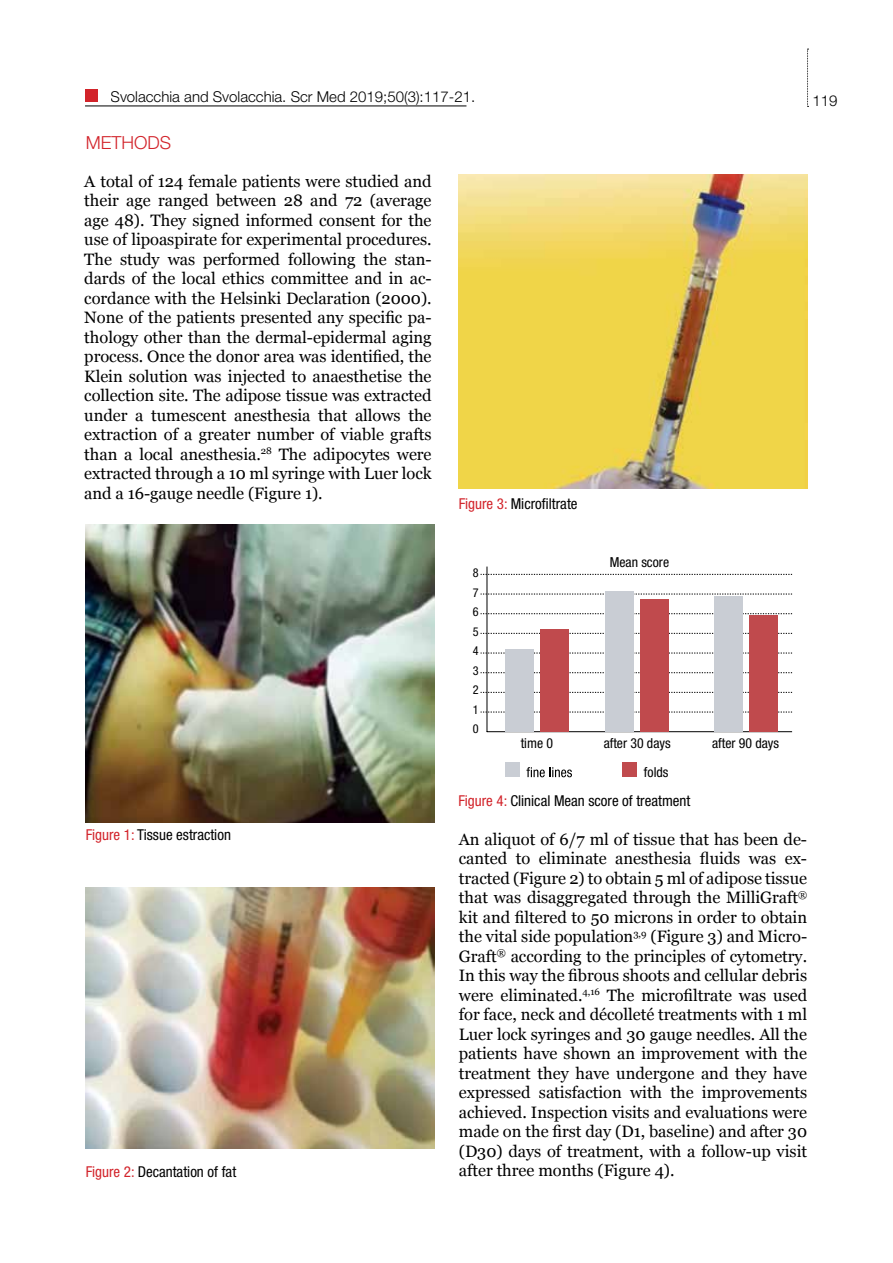
<style>
.page{position:relative;width:893px;height:1263px;background:#fff}
.page>*{position:absolute;margin:0;border:0;box-sizing:border-box;transform-origin:0 0}
.t1{font:300 18px "Helvetica Neue LT Pro";color:#d2232a}
.t2{font:16.5px/19.5px "Georgia";letter-spacing:-.005em;color:#000;text-align:justify}
.t3{font:condensed 15px "Helvetica Neue LT Pro";color:#000}
.t4{font:300 15px "Helvetica Neue LT Pro";color:#000}
.t5{font:condensed 13.8px "Helvetica Neue LT Pro";color:#000}
.t6{font:condensed 12.3px/19.5px "Helvetica Neue LT Pro";color:#000;text-align:justify}
.s1{color:#d2232a}
</style>
<div class="page">
<svg style="left:807px;top:49px;width:1px;height:58px"></svg>
<img style="left:86px;top:525px;width:348px;height:297px">
<img style="left:86px;top:887px;width:348px;height:261px">
<img style="left:459px;top:174px;width:348px;height:314px">
<svg style="left:480px;top:566px;width:313px;height:212px"></svg>
<hr style="left:487px;top:566px;width:1px;height:166px;background:#000">
<hr style="left:487px;top:731px;width:305px;height:1px;background:#000">
<svg style="left:481px;top:712px;width:311px;height:1px"></svg>
<svg style="left:481px;top:692px;width:311px;height:1px"></svg>
<svg style="left:481px;top:672px;width:311px;height:1px"></svg>
<svg style="left:481px;top:653px;width:311px;height:1px"></svg>
<svg style="left:481px;top:633px;width:311px;height:1px"></svg>
<svg style="left:481px;top:613px;width:311px;height:1px"></svg>
<svg style="left:481px;top:594px;width:311px;height:1px"></svg>
<svg style="left:481px;top:574px;width:311px;height:1px"></svg>
<svg style="left:526px;top:767px;width:46px;height:10px"></svg>
<div style="left:505px;top:649px;width:29px;height:83px;background:#c9cdd4"></div>
<div style="left:540px;top:629px;width:29px;height:103px;background:#c04a4d"></div>
<div style="left:605px;top:591px;width:29px;height:141px;background:#c9cdd4"></div>
<div style="left:640px;top:599px;width:29px;height:133px;background:#c04a4d"></div>
<div style="left:714px;top:596px;width:29px;height:136px;background:#c9cdd4"></div>
<div style="left:749px;top:615px;width:28px;height:117px;background:#c04a4d"></div>
<div style="left:505px;top:763px;width:15px;height:14px;background:#c9cdd4"></div>
<div style="left:623px;top:763px;width:14px;height:14px;background:#c04a4d"></div>
<hr style="left:85px;top:106px;width:381px;height:1px;background:#000">
<div style="left:85px;top:89px;width:13px;height:13px;background:#d2232a"></div>
<p class="t4" style="left:111px;top:87px;width:366px">Svolacchia and Svolacchia. Scr Med 2019;50(3):117-21.</p>
<p class="t1" style="left:86px;top:132px;width:87px">METHODS</p>
<p class="t2" style="left:84px;top:171px;width:349px">A total of 124 female patients were studied and their age ranged between 28 and 72 (average age 48). They signed informed consent for the use of lipoaspirate for experimental procedures.<br>The study was performed following the stan&shy;dards of the local ethics committee and in ac&shy;cordance with the Helsinki Declaration (2000).<br>None of the patients presented any specific pa&shy;thology other than the dermal-epidermal aging process. Once the donor area was identified, the Klein solution was injected to anaesthetise the collection site. The adipose tissue was extracted under a tumescent anesthesia that allows the extraction of a greater number of viable grafts than a local anesthesia.<sup>28</sup> The adipocytes were extracted through a 10 ml syringe with Luer lock and a 16-gauge needle (Figure 1).</p>
<p class="t3" style="left:459px;top:494px;width:120px"><span class="s1">Figure 3:</span> Microfiltrate</p>
<p class="t6" style="left:473px;top:563px;width:7px">8<br>7<br>6<br>5<br>4<br>3<br>2<br>1<br>0</p>
<p class="t5" style="left:610px;top:554px;width:61px">Mean score</p>
<p class="t5" style="left:521px;top:735px;width:34px">time 0</p>
<p class="t5" style="left:604px;top:735px;width:68px">after 30 days</p>
<p class="t5" style="left:712px;top:735px;width:68px">after 90 days</p>
<p class="t5" style="left:644px;top:764px;width:26px">folds</p>
<p class="t3" style="left:458px;top:792px;width:233px"><span class="s1">Figure 4:</span> Clinical Mean score of treatment</p>
<p class="t4" style="left:812px;top:92px;width:27px">119</p>
<p class="t3" style="left:86px;top:826px;width:147px"><span class="s1">Figure 1:</span> Tissue estraction</p>
<p class="t3" style="left:86px;top:1162px;width:152px"><span class="s1">Figure 2:</span> Decantation of fat</p>
<p class="t2" style="left:459px;top:828px;width:350px">An aliquot of 6/7 ml of tissue that has been de&shy;canted to eliminate anesthesia fluids was ex&shy;tracted (Figure 2) to obtain 5 ml of adipose tissue that was disaggregated through the MilliGraft<sup>® </sup>kit and filtered to 50 microns in order to obtain the vital side population<sup>3,9</sup> (Figure 3) and Micro-Graft<sup>®</sup> according to the principles of cytometry.<br>In this way the fibrous shoots and cellular debris were eliminated.<sup>4,16</sup> The microfiltrate was used for face, neck and décolleté treatments with 1 ml Luer lock syringes and 30 gauge needles. All the patients have shown an improvement with the treatment they have undergone and they have expressed satisfaction with the improvements achieved. Inspection visits and evaluations were made on the first day (D1, baseline) and after 30 (D30) days of treatment, with a follow-up visit after three months (Figure 4).</p>
</div>
